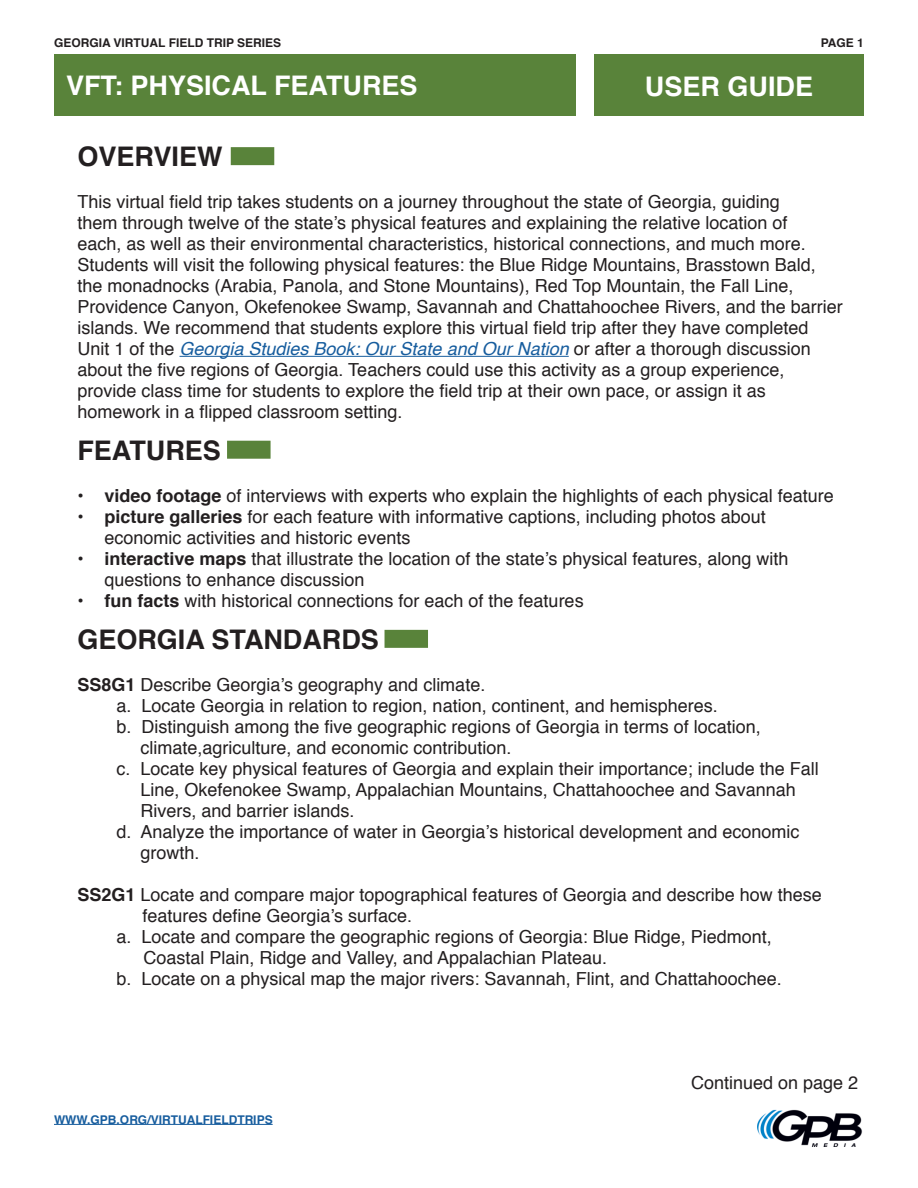
<style>
.page{position:relative;width:918px;height:1188px;background:#fff}
.page>*{position:absolute;margin:0;border:0;box-sizing:border-box;transform-origin:0 0}
.TITLE_STYLE{font:700 27px "Helvetica";color:#231f20}
.t1{font:700 27px "Helvetica";color:#fff}
.TITLE_STYLE-2{font:18px/21px "Helvetica";color:#231f20}
.TITLE_STYLE-3{font:700 12px "Helvetica";color:#231f20}
.TITLE_STYLE-4{font:700 12px "Helvetica";color:#175d9e}
.s1{font-style:italic;color:#175d9e}
.s2{font-weight:700}
</style>
<div class="page">
<div style="left:594px;top:54px;width:270px;height:62px;background:#59833a"></div>
<img style="left:757px;top:1109px;width:106px;height:38px">
<div style="left:54px;top:54px;width:522px;height:61px;background:#59833a"></div>
<hr style="left:54px;top:1124px;width:219px;height:1px;background:#175d9e">
<hr style="left:180px;top:356px;width:389px;height:1px;background:#175d9e">
<div style="left:227px;top:441px;width:44px;height:18px;background:#59833a"></div>
<div style="left:231px;top:147px;width:43px;height:18px;background:#59833a"></div>
<div style="left:385px;top:630px;width:43px;height:18px;background:#59833a"></div>
<p class="TITLE_STYLE-3" style="left:54px;top:33px;width:229px">GEORGIA VIRTUAL FIELD TRIP SERIES</p>
<p class="TITLE_STYLE-3" style="left:821px;top:33px;width:45px">PAGE 1</p>
<h1 class="t1" style="left:66px;top:63px;width:353px">VFT: PHYSICAL FEATURES</h1>
<h1 class="t1" style="left:645px;top:64px;width:170px">USER GUIDE</h1>
<p class="TITLE_STYLE" style="left:77px;top:135px;width:147px">OVERVIEW</p>
<p class="TITLE_STYLE-2" style="left:77px;top:192px;width:767px">This virtual field trip takes students on a journey throughout the state of Georgia, guiding<br>them through twelve of the state’s physical features and explaining the relative location of<br>each, as well as their environmental characteristics, historical connections, and much more.<br>Students will visit the following physical features: the Blue Ridge Mountains, Brasstown Bald, the monadnocks (Arabia, Panola, and Stone Mountains), Red Top Mountain, the Fall Line, Providence Canyon, Okefenokee Swamp, Savannah and Chattahoochee Rivers, and the barrier islands. We recommend that students explore this virtual field trip after they have completed Unit 1 of the <span class="s1">Georgia Studies Book: Our State and Our Nation</span> or after a thorough discussion about the five regions of Georgia. Teachers could use this activity as a group experience, provide class time for students to explore the field trip at their own pace, or assign it as homework in a flipped classroom setting.</p>
<p class="TITLE_STYLE" style="left:77px;top:429px;width:145px">FEATURES</p>
<p class="TITLE_STYLE-2" style="left:77px;top:486px;width:758px"><span class="s2">• video footage</span> of interviews with experts who explain the highlights of each physical feature</p>
<p class="TITLE_STYLE-2" style="left:104px;top:507px;width:663px;text-indent:-27px"><span class="s2">• picture galleries</span> for each feature with informative captions, including photos about economic activities and historic events</p>
<p class="TITLE_STYLE-2" style="left:104px;top:549px;width:686px;text-indent:-27px"><span class="s2">• interactive maps</span> that illustrate the location of the state’s physical features, along with questions to enhance discussion</p>
<p class="TITLE_STYLE-2" style="left:77px;top:591px;width:508px"><span class="s2">• fun facts</span> with historical connections for each of the features</p>
<p class="TITLE_STYLE" style="left:77px;top:618px;width:303px">GEORGIA STANDARDS</p>
<p class="TITLE_STYLE-2" style="left:77px;top:675px;width:409px"><span class="s2">SS8G1</span> Describe Georgia’s geography and climate.</p>
<p class="TITLE_STYLE-2" style="left:116px;top:696px;width:603px">a. Locate Georgia in relation to region, nation, continent, and hemispheres.</p>
<p class="TITLE_STYLE-2" style="left:140px;top:717px;width:622px;text-indent:-24px">b. Distinguish among the five geographic regions of Georgia in terms of location, climate,agriculture, and economic contribution.</p>
<p class="TITLE_STYLE-2" style="left:116px;top:759px;width:704px">c. Locate key physical features of Georgia and explain their importance; include the Fall</p>
<p class="TITLE_STYLE-2" style="left:140px;top:780px;width:657px">Line, Okefenokee Swamp, Appalachian Mountains, Chattahoochee and Savannah<br>Rivers, and barrier islands.</p>
<p class="TITLE_STYLE-2" style="left:140px;top:822px;width:661px;text-indent:-24px">d. Analyze the importance of water in Georgia’s historical development and economic growth.</p>
<p class="TITLE_STYLE-2" style="left:77px;top:885px;width:746px"><span class="s2">SS2G1</span> Locate and compare major topographical features of Georgia and describe how these</p>
<p class="TITLE_STYLE-2" style="left:143px;top:906px;width:271px">features define Georgia’s surface.</p>
<p class="TITLE_STYLE-2" style="left:116px;top:927px;width:657px">a. Locate and compare the geographic regions of Georgia: Blue Ridge, Piedmont,</p>
<p class="TITLE_STYLE-2" style="left:144px;top:948px;width:465px">Coastal Plain, Ridge and Valley, and Appalachian Plateau.</p>
<p class="TITLE_STYLE-2" style="left:116px;top:969px;width:667px">b. Locate on a physical map the major rivers: Savannah, Flint, and Chattahoochee.</p>
<p class="TITLE_STYLE-4" style="left:54px;top:1110px;width:220px">WWW.GPB.ORG/VIRTUALFIELDTRIPS</p>
<p class="TITLE_STYLE-2" style="left:691px;top:1073px;width:169px">Continued on page 2</p>
</div>
